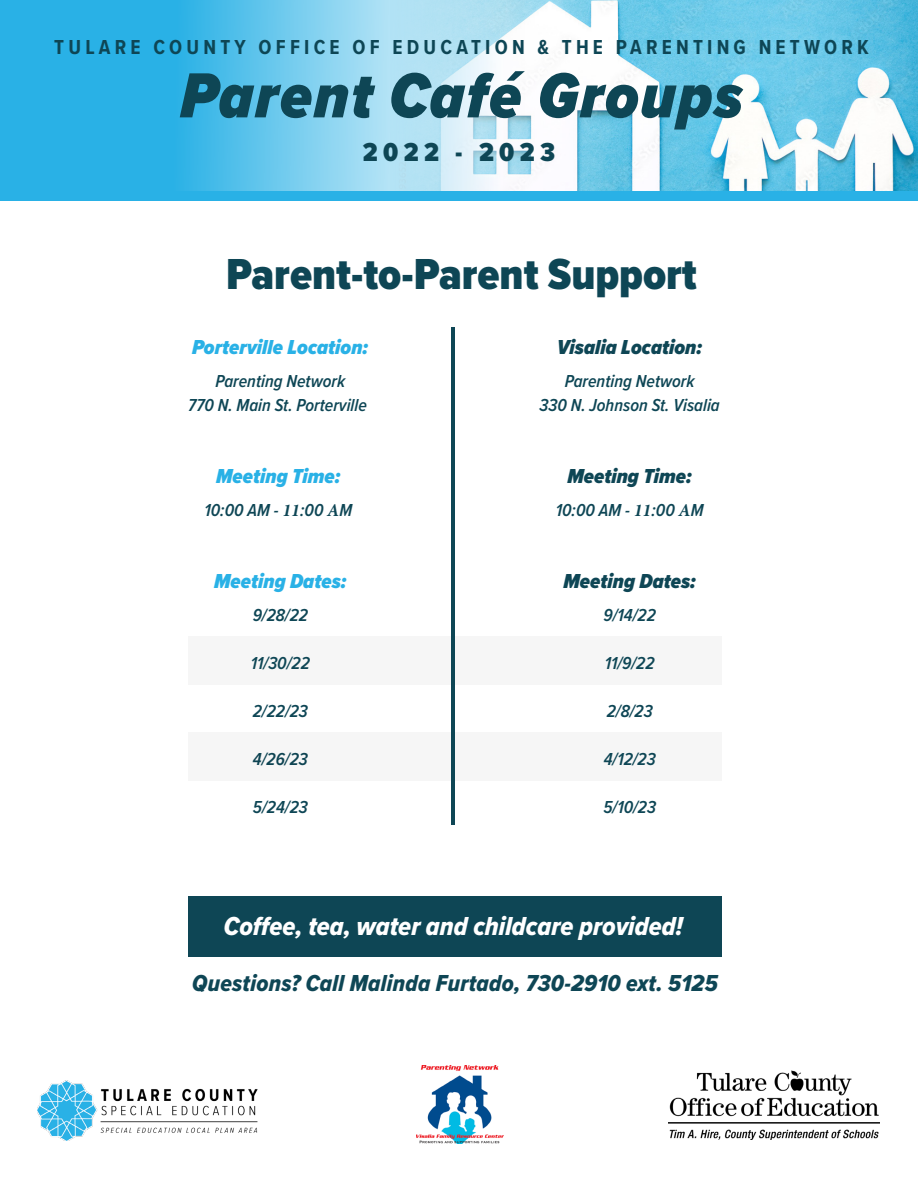
<style>
.page{position:relative;width:918px;height:1188px;background:#fff}
.page>*{position:absolute;margin:0;border:0;box-sizing:border-box;transform-origin:0 0}
.t1{font:italic 900 66px "Proxima Nova Cond";letter-spacing:.025em;color:#0e4655}
.t2{font:900 45px "Proxima Nova Cond";color:#0e4655}
.t3{font:27px "Proxima Nova Cond Extrabld It";color:#fff}
.t4{font:900 27px "Proxima Nova Cond";letter-spacing:.2em;color:#0e4655}
.t5{font:24px "Proxima Nova Cond Extrabld It";letter-spacing:.01em;color:#0e4655}
.t6{font:700 21px "Proxima Nova Cond";letter-spacing:.2em;color:#0e4655}
.t7{font:italic 900 21px "Proxima Nova Cond";color:#29b1e6}
.t8{font:italic 900 21px "Proxima Nova Cond";color:#0e4655}
.t9{font:italic 600 18px/24px "Proxima Nova Cond";color:#0e4655;text-align:center}
.s1{font-family:"Minion Pro";font-weight:700}
</style>
<div class="page">
<img style="left:525px;top:0;width:393px;height:191px">
<div style="left:188px;top:637px;width:534px;height:48px;background:#f6f6f6"></div>
<img style="left:668px;top:1071px;width:211px;height:68px">
<svg style="left:0;top:0;width:525px;height:191px;background:#6ac8ec"></svg>
<img style="left:37px;top:1080px;width:221px;height:61px">
<div style="left:0;top:191px;width:304px;height:10px;background:#29b1e6"></div>
<div style="left:304px;top:191px;width:312px;height:10px;background:#29b1e6"></div>
<div style="left:616px;top:191px;width:302px;height:10px;background:#29b1e6"></div>
<img style="left:417px;top:1065px;width:86px;height:79px">
<div style="left:188px;top:896px;width:534px;height:61px;background:#0e4655"></div>
<div style="left:188px;top:732px;width:534px;height:48px;background:#f6f6f6"></div>
<hr style="left:452px;top:327px;width:3px;height:498px;background:#0e4655">
<p class="t6" style="left:54px;top:31px;width:816px">TULARE COUNTY OFFICE OF EDUCATION &amp; THE PARENTING NETWORK</p>
<p class="t1" style="left:180px;top:47px;width:564px">Parent Café Groups</p>
<p class="t4" style="left:363px;top:132px;width:194px">2022 - 2023</p>
<p class="t2" style="left:226px;top:241px;width:472px">Parent-to-Parent Support</p>
<p class="t7" style="left:192px;top:331px;width:178px">Porterville Location:</p>
<p class="t9" style="left:188px;top:368px;width:180px">Parenting Network<br>770 N. Main St. Porterville</p>
<p class="t7" style="left:216px;top:460px;width:126px">Meeting Time:</p>
<p class="t9" style="left:205px;top:497px;width:149px">10:00 AM - <span class="s1">11</span>:00 <span class="s1">A</span>M</p>
<p class="t7" style="left:214px;top:565px;width:134px">Meeting Dates:</p>
<p class="t9" style="left:253px;top:602px;width:57px">9/28/22</p>
<p class="t9" style="left:251px;top:650px;width:60px">11/30/22</p>
<p class="t9" style="left:253px;top:698px;width:57px">2/22/23</p>
<p class="t9" style="left:253px;top:746px;width:56px">4/26/23</p>
<p class="t9" style="left:253px;top:794px;width:56px">5/24/23</p>
<p class="t8" style="left:557px;top:331px;width:147px">Visalia Location:</p>
<p class="t9" style="left:540px;top:368px;width:182px">Parenting Network<br>330 N. Johnson St. Visalia</p>
<p class="t8" style="left:567px;top:460px;width:126px">Meeting Time:</p>
<p class="t9" style="left:556px;top:497px;width:149px">10:00 AM - <span class="s1">11</span>:00 <span class="s1">A</span>M</p>
<p class="t8" style="left:563px;top:565px;width:134px">Meeting Dates:</p>
<p class="t9" style="left:604px;top:602px;width:54px">9/14/22</p>
<p class="t9" style="left:605px;top:650px;width:51px">11/9/22</p>
<p class="t9" style="left:607px;top:698px;width:47px">2/8/23</p>
<p class="t9" style="left:604px;top:746px;width:53px">4/12/23</p>
<p class="t9" style="left:603px;top:794px;width:54px">5/10/23</p>
<p class="t3" style="left:224px;top:906px;width:460px">Coffee, tea, water and childcare provided!</p>
<p class="t5" style="left:192px;top:965px;width:527px">Questions? Call Malinda Furtado, 730-2910 ext. 5125</p>
</div>
